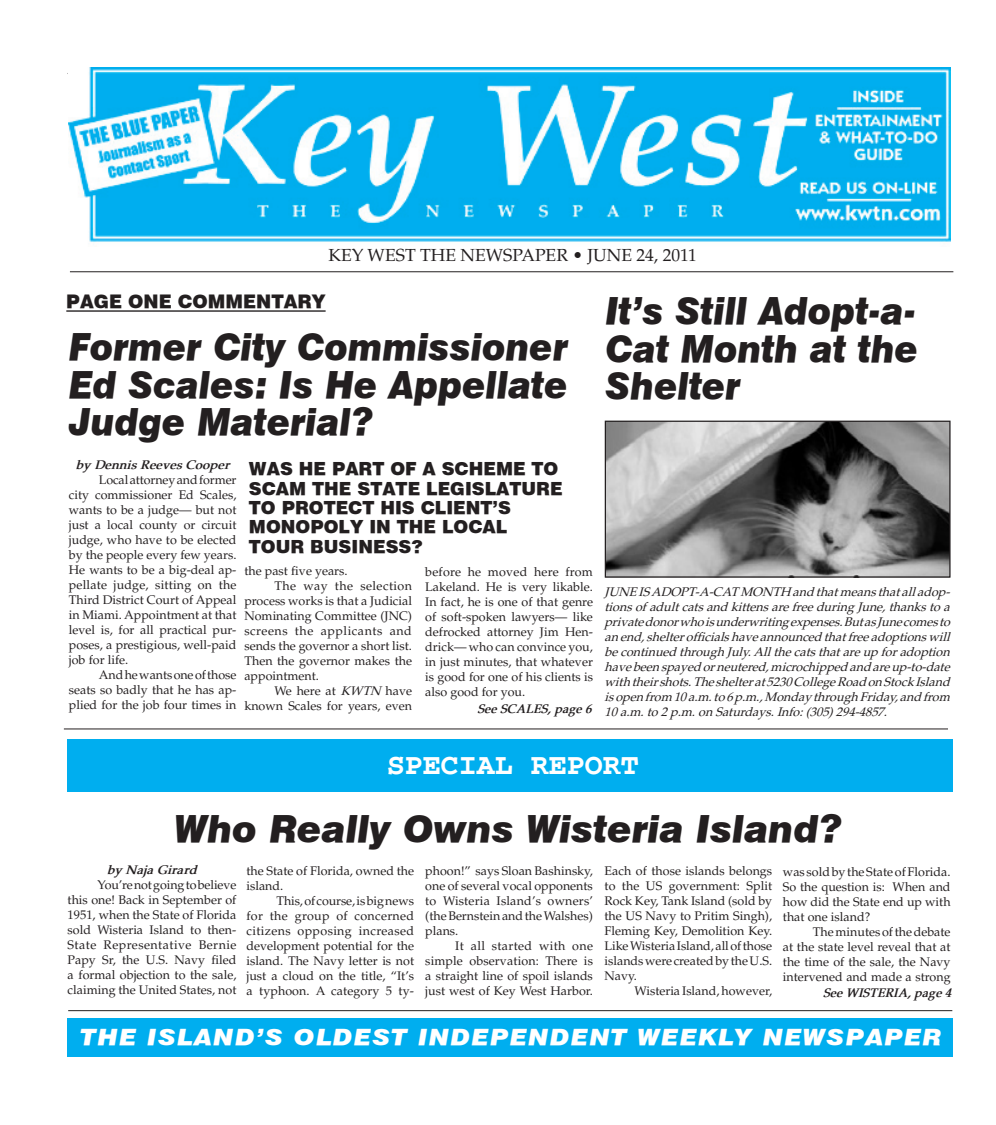
<style>
.page{position:relative;width:996px;height:1125px;background:#fff}
.page>*{position:absolute;margin:0;border:0;box-sizing:border-box;transform-origin:0 0}
.t1{font:italic 37.5px/37.5px "Geneva Blck";color:#231f20;text-align:justify;scale:.95 1}
.t2{font:italic 37.5px "Geneva Blck";color:#231f20}
.t3{font:700 30px "Courier";color:#fff}
.t4{font:italic 22.5px "Geneva Blck";letter-spacing:.05em;color:#fff;scale:1.13 1}
.t5{font:18.75px "Geneva Blck";color:#231f20}
.t6{font:18.12px/19.4px "Geneva Blck";color:#231f20}
.t7{font:17.5px "Palatino";color:#231f20}
.t8{font:12.5px/15px "Palatino";color:#231f20;text-align:justify}
.t9{font:italic 12.5px/15px "Palatino";color:#231f20;text-align:justify}
.t10{font:italic 700 12.5px "Palatino";color:#231f20;scale:.95 1}
.t11{font:italic 700 12.5px "Palatino";color:#231f20}
.t12{font:12.5px "Palatino";letter-spacing:.04em;color:#231f20}
.t13{font:12.5px "Palatino";letter-spacing:.035em;color:#231f20}
.s1{font-style:italic}
</style>
<div class="page">
<hr style="left:70px;top:271px;width:883px;height:1px;background:#231f20">
<div style="left:68px;top:1018px;width:884px;height:39px;background:#00aeef"></div>
<hr style="left:68px;top:1010px;width:884px;height:1px;background:#231f20">
<img style="left:69px;top:68px;width:881px;height:174px">
<div style="left:68px;top:740px;width:884px;height:51px;background:#00aeef"></div>
<hr style="left:64px;top:729px;width:884px;height:1px;background:#231f20">
<hr style="left:66px;top:310px;width:259px;height:2px;background:#231f20">
<img style="left:606px;top:423px;width:342px;height:153px">
<div style="left:604px;top:421px;width:346px;height:157px;border:1px solid #231f20"></div>
<h3 class="t7" style="left:328px;top:245px;width:370px">KEY WEST THE NEWSPAPER • JUNE 24, 2011</h3>
<h3 class="t5" style="left:66px;top:290px;width:261px">PAGE ONE COMMENTARY</h3>
<h1 class="t1" style="left:69px;top:328px;width:527px">Former City Commissioner Ed Scales: Is He Appellate Judge Material?</h1>
<h3 class="t6" style="left:249px;top:459px;width:315px">WAS HE PART OF A SCHEME TO<br>SCAM THE STATE LEGISLATURE<br>TO PROTECT HIS CLIENT’S<br>MONOPOLY IN THE LOCAL<br>TOUR BUSINESS?</h3>
<p class="t11" style="left:76px;top:457px;width:155px">by Dennis Reeves Cooper</p>
<p class="t8" style="left:69px;top:472px;width:169px;text-indent:30px">Local attorney and former city commissioner Ed Scales, wants to be a judge— but not just a local county or circuit judge, who have to be elected by the people every few years.<br>He wants to be a big-deal ap&shy;pellate judge, sitting on the Third District Court of Appeal in Miami. Appointment at that level is, for all practical pur&shy;poses, a prestigious, well-paid job for life.</p>
<p class="t8" style="left:69px;top:667px;width:169px;text-indent:30px">And he wants one of those seats so badly that he has ap&shy;plied for the job four times in</p>
<p class="t8" style="left:244px;top:564px;width:105px">the past five years.</p>
<p class="t13" style="left:274px;top:579px;width:139px">The way the selection</p>
<p class="t8" style="left:244px;top:594px;width:169px">process works is that a Judicial</p>
<p class="t8" style="left:244px;top:609px;width:169px">Nominating Committee (JNC)</p>
<p class="t12" style="left:244px;top:624px;width:169px">screens the applicants and</p>
<p class="t8" style="left:244px;top:639px;width:169px">sends the governor a short list.</p>
<p class="t8" style="left:244px;top:654px;width:169px">Then the governor makes the</p>
<p class="t8" style="left:244px;top:669px;width:76px">appointment.</p>
<p class="t8" style="left:274px;top:684px;width:139px">We here at <span class="s1">KWTN</span> have</p>
<p class="t8" style="left:244px;top:699px;width:169px">known Scales for years, even</p>
<p class="t8" style="left:425px;top:565px;width:169px">before he moved here from Lakeland. He is very likable.<br>In fact, he is one of that genre of soft-spoken lawyers— like defrocked attorney Jim Hen&shy;drick— who can convince you, in just minutes, that whatever is good for one of his clients is also good for you.</p>
<p class="t10" style="left:477px;top:701px;width:121px">See SCALES, page 6</p>
<h1 class="t1" style="left:605px;top:292px;width:331px">It’s Still Adopt-a-Cat Month at the Shelter</h1>
<p class="t9" style="left:604px;top:584px;width:347px">JUNE IS ADOPT-A-CAT MONTH and that means that all adop&shy;tions of adult cats and kittens are free during June, thanks to a private donor who is underwriting expenses. But as June comes to an end, shelter officials have announced that free adoptions will be continued through July. All the cats that are up for adoption have been spayed or neutered, microchipped and are up-to-date with their shots. The shelter at 5230 College Road on Stock Island is open from 10 a.m. to 6 p.m., Monday through Friday, and from 10 a.m. to 2 p.m. on Saturdays. Info: (305) 294-4857.</p>
<h2 class="t3" style="left:387px;top:748px;width:253px">special report</h2>
<h1 class="t2" style="left:175px;top:806px;width:669px">Who Really Owns Wisteria Island?</h1>
<p class="t11" style="left:107px;top:862px;width:91px">by Naja Girard</p>
<p class="t8" style="left:68px;top:877px;width:170px;text-indent:30px">You’re not going to believe this one! Back in September of 1951, when the State of Florida sold Wisteria Island to then-State Representative Bernie Papy Sr, the U.S. Navy filed a formal objection to the sale, claiming the United States, not</p>
<p class="t8" style="left:246px;top:864px;width:169px">the State of Florida, owned the island.</p>
<p class="t8" style="left:246px;top:894px;width:169px;text-indent:30px">This, of course, is big news for the group of concerned citizens opposing increased development potential for the island. The Navy letter is not just a cloud on the title, “It’s a typhoon. A category 5 ty-</p>
<p class="t8" style="left:425px;top:864px;width:169px">phoon!” says Sloan Bashinsky, one of several vocal opponents to Wisteria Island’s owners’ (the Bernstein and the Walshes) plans.</p>
<p class="t8" style="left:425px;top:939px;width:169px;text-indent:30px">It all started with one simple observation: There is a straight line of spoil islands just west of Key West Harbor.</p>
<p class="t8" style="left:604px;top:864px;width:169px">Each of those islands belongs to the US government: Split Rock Key, Tank Island (sold by the US Navy to Pritim Singh), Fleming Key, Demolition Key.<br>Like Wisteria Island, all of those islands were created by the U.S.<br>Navy.</p>
<p class="t8" style="left:634px;top:984px;width:139px">Wisteria Island, however,</p>
<p class="t8" style="left:783px;top:865px;width:169px">was sold by the State of Florida.<br>So the question is: When and how did the State end up with that one island?</p>
<p class="t8" style="left:783px;top:925px;width:169px;text-indent:30px">The minutes of the debate at the state level reveal that at the time of the sale, the Navy intervened and made a strong</p>
<p class="t10" style="left:823px;top:986px;width:136px">See WISTERIA, page 4</p>
<h3 class="t4" style="left:81px;top:1023px;width:763px">THE ISLAND’S OLDEST INDEPENDENT WEEKLY NEWSPAPER</h3>
</div>
